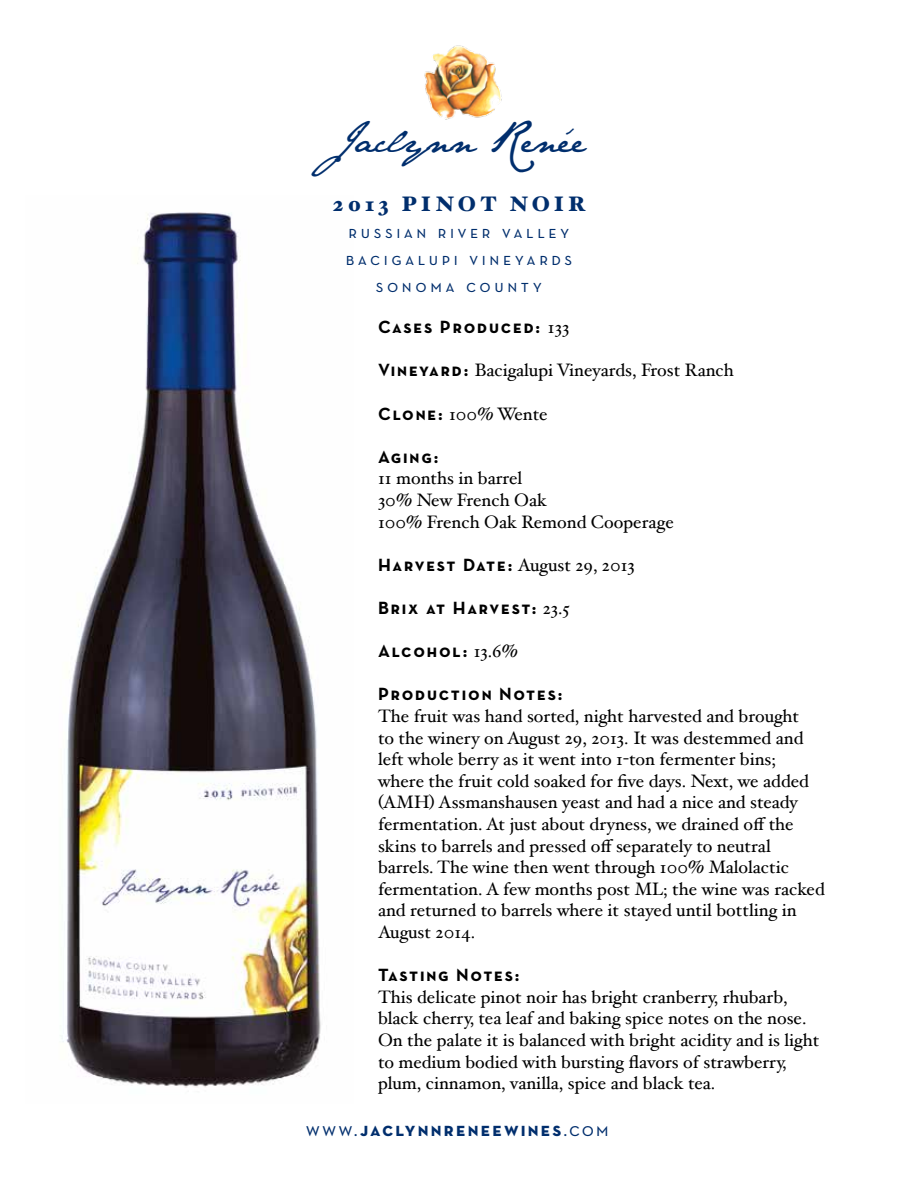
<style>
.page{position:relative;width:918px;height:1188px;background:#fff}
.page>*{position:absolute;margin:0;border:0;box-sizing:border-box;transform-origin:0 0}
.t1{font:36px "Jane Austen";color:#002e6d}
.t2{font:900 21px "Hoefler Text";letter-spacing:.185em;color:#002e6d}
.t3{font:19.5px "Neutra Text Bold SC";letter-spacing:.115em;color:#002e6d}
.t4{font:18px/21.6px "Hoefler Text";color:#000}
.t5{font:18px "Neutra Text Bold SC";letter-spacing:.1em;color:#000}
.t6{font:18px/27px "Neutra Text Book SC";letter-spacing:.195em;color:#002e6d;text-align:center}
.s1{font-family:"Hoefler Text"}
.s2{font-family:"Neutra Text Bold SC"}
.s3{font-family:"Neutra Text Book SC"}
</style>
<div class="page">
<img style="left:61px;top:212px;width:260px;height:876px">
<img style="left:424px;top:45px;width:78px;height:75px">
<h1 class="t1" style="left:332px;top:118px;width:255px">Jaclynn Renée</h1>
<p class="t2" style="left:333px;top:191px;width:254px">2013 PINOT NOIR</p>
<p class="t6" style="left:346px;top:218px;width:228px">russian river valley bacigalupi vineyards sonoma county</p>
<p class="t5" style="left:378px;top:316px;width:193px">Cases Produced: <span class="s1">133</span></p>
<p class="t4" style="left:378px;top:359px;width:357px"><span class="s2">Vineyard:</span> Bacigalupi Vineyards, Frost Ranch</p>
<p class="t4" style="left:378px;top:403px;width:171px"><span class="s2">Clone:</span> 100% Wente</p>
<p class="t5" style="left:378px;top:446px;width:62px">Aging:</p>
<p class="t4" style="left:378px;top:467px;width:297px">11 months in barrel<br>30% New French Oak<br>100% French Oak Remond Cooperage</p>
<p class="t4" style="left:378px;top:554px;width:258px"><span class="s2">Harvest Date:</span> August 29, 2013</p>
<p class="t5" style="left:378px;top:597px;width:193px">Brix at Harvest: <span class="s1">23.5</span></p>
<p class="t5" style="left:378px;top:640px;width:141px">Alcohol: <span class="s1">13.6%</span></p>
<p class="t5" style="left:378px;top:683px;width:186px">Production Notes:</p>
<p class="t4" style="left:378px;top:705px;width:448px">The fruit was hand sorted, night harvested and brought<br>to the winery on August 29, 2013. It was destemmed and left whole berry as it went into 1-ton fermenter bins; where the fruit cold soaked for five days. Next, we added (AMH) Assmanshausen yeast and had a nice and steady fermentation. At just about dryness, we drained off the skins to barrels and pressed off separately to neutral barrels. The wine then went through 100% Malolactic fermentation. A few months post ML; the wine was racked and returned to barrels where it stayed until bottling in August 2014.</p>
<p class="t5" style="left:378px;top:964px;width:143px">Tasting Notes:</p>
<p class="t4" style="left:378px;top:986px;width:443px">This delicate pinot noir has bright cranberry, rhubarb, black cherry, tea leaf and baking spice notes on the nose.<br>On the palate it is balanced with bright acidity and is light to medium bodied with bursting flavors of strawberry, plum, cinnamon, vanilla, spice and black tea.</p>
<p class="t3" style="left:306px;top:1117px;width:305px"><span class="s3">www.</span>jaclynnreneewines<span class="s3">.com</span></p>
</div>
